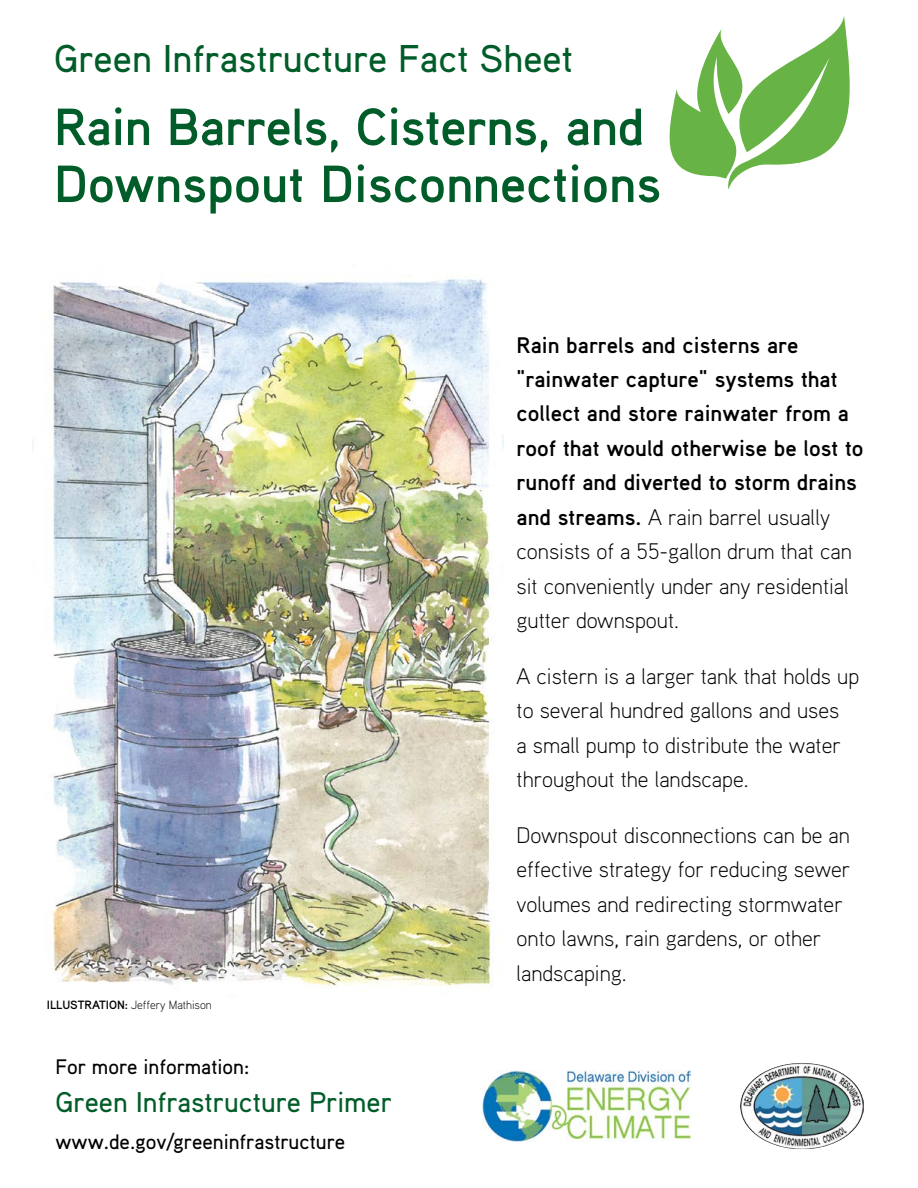
<style>
.page{position:relative;width:918px;height:1188px;background:#fff}
.page>*{position:absolute;margin:0;border:0;box-sizing:border-box;transform-origin:0 0}
.t1{font:700 52.2px/57px "Aaux";letter-spacing:-.01em;color:#005c28}
.t2{font:500 38.7px "Aaux";color:#005c28}
.t3{font:500 28.5px "Aaux";color:#005c28}
.t4{font:700 22.5px/34.5px "Aaux";color:#000}
.t5{font:300 22.5px/34.5px "Aaux";color:#000}
.t6{font:500 21px "Aaux";color:#000}
.t7{font:300 12px "Aaux";color:#000}
.s1{font-weight:700}
.s2{font-weight:300}
</style>
<div class="page">
<svg style="left:669px;top:16px;width:181px;height:173px"></svg>
<img style="left:32px;top:274px;width:471px;height:713px">
<img style="left:483px;top:1071px;width:207px;height:70px">
<img style="left:740px;top:1063px;width:124px;height:86px">
<h2 class="t2" style="left:54px;top:34px;width:521px">Green Infrastructure Fact Sheet</h2>
<h1 class="t1" style="left:54px;top:97px;width:609px">Rain Barrels, Cisterns, and<br>Downspout Disconnections</h1>
<p class="t7" style="left:47px;top:998px;width:167px"><span class="s1">ILLUSTRATION:</span> Jeffery Mathison</p>
<p class="t6" style="left:56px;top:1054px;width:195px">For more information:</p>
<p class="t3" style="left:56px;top:1084px;width:338px">Green Infrastructure Primer</p>
<p class="t6" style="left:56px;top:1129px;width:291px">www.de.gov/greeninfrastructure</p>
<p class="t4" style="left:517px;top:327px;width:348px">Rain barrels and cisterns are “rainwater capture” systems that collect and store rainwater from a roof that would otherwise be lost to runoff and diverted to storm drains and streams. <span class="s2">A rain barrel usually consists of a 55-gallon drum that can sit conveniently under any residential gutter downspout.</span></p>
<p class="t5" style="left:517px;top:658px;width:344px">A cistern is a larger tank that holds up to several hundred gallons and uses<br>a small pump to distribute the water throughout the landscape.</p>
<p class="t5" style="left:517px;top:817px;width:335px">Downspout disconnections can be an effective strategy for reducing sewer volumes and redirecting stormwater onto lawns, rain gardens, or other landscaping.</p>
</div>
